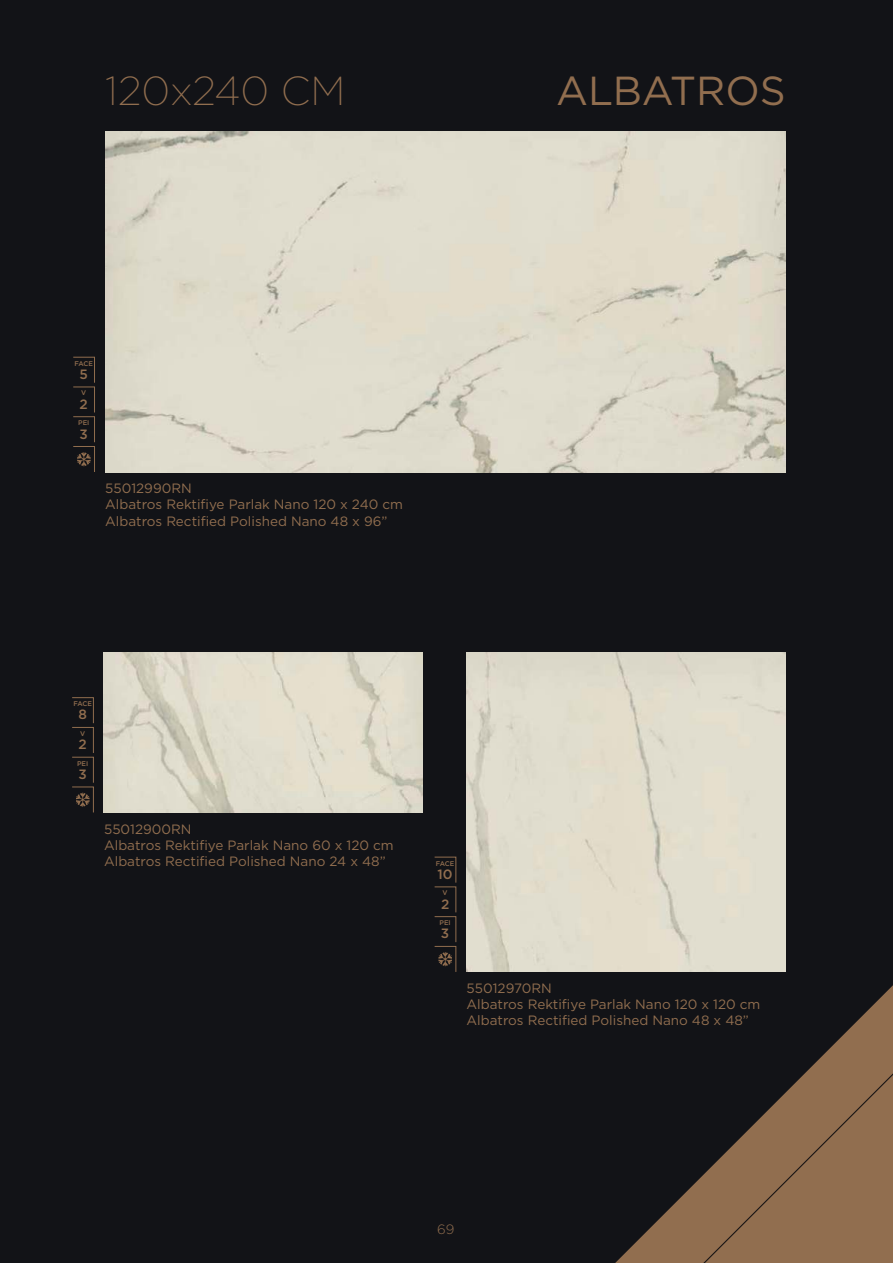
<style>
.page{position:relative;width:893px;height:1263px;background:#121317}
.page>*{position:absolute;margin:0;border:0;box-sizing:border-box;transform-origin:0 0}
.t1{font:200 40.5px "Gotham";color:#916e4f}
.t2{font:40.5px "Gotham";color:#916e4f}
.t3{font:13.5px/16.2px "Gotham";color:#916e4f}
.t4{font:500 13.5px "Gotham";color:#916e4f}
.t5{font:300 13.5px "Gotham";color:#916e4f}
.t6{font:500 6.75px "Gotham";color:#916e4f}
</style>
<div class="page">
<svg style="left:615px;top:943px;width:278px;height:320px"></svg>
<svg style="left:675px;top:1070px;width:218px;height:193px"></svg>
<svg style="left:73px;top:356px;width:22px;height:116px"></svg>
<img style="left:105px;top:132px;width:681px;height:340px">
<svg style="left:434px;top:856px;width:23px;height:116px"></svg>
<div style="left:466px;top:653px;width:319px;height:319px;background:#e1ddce"></div>
<svg style="left:72px;top:697px;width:22px;height:116px"></svg>
<img style="left:104px;top:653px;width:319px;height:159px">
<h1 class="t1" style="left:105px;top:72px;width:242px">120x240 CM</h1>
<h1 class="t2" style="left:556px;top:72px;width:231px">ALBATROS</h1>
<p class="t6" style="left:75px;top:360px;width:20px">FACE</p>
<p class="t4" style="left:80px;top:368px;width:10px">5</p>
<p class="t6" style="left:81px;top:390px;width:7px">V</p>
<p class="t4" style="left:80px;top:398px;width:10px">2</p>
<p class="t6" style="left:78px;top:420px;width:13px">PEI</p>
<p class="t4" style="left:80px;top:428px;width:10px">3</p>
<p class="t3" style="left:105px;top:481px;width:299px">55012990RN<br>Albatros Rektifiye Parlak Nano 120 x 240 cm<br>Albatros Rectified Polished Nano 48 x 96”</p>
<p class="t6" style="left:73px;top:701px;width:20px">FACE</p>
<p class="t4" style="left:78px;top:709px;width:10px">8</p>
<p class="t6" style="left:80px;top:731px;width:7px">V</p>
<p class="t4" style="left:79px;top:738px;width:10px">2</p>
<p class="t6" style="left:77px;top:760px;width:13px">PEI</p>
<p class="t4" style="left:78px;top:768px;width:10px">3</p>
<p class="t3" style="left:104px;top:822px;width:291px">55012900RN<br>Albatros Rektifiye Parlak Nano 60 x 120 cm<br>Albatros Rectified Polished Nano 24 x 48”</p>
<p class="t6" style="left:436px;top:860px;width:20px">FACE</p>
<p class="t4" style="left:437px;top:868px;width:17px">10</p>
<p class="t6" style="left:443px;top:890px;width:7px">V</p>
<p class="t4" style="left:441px;top:898px;width:10px">2</p>
<p class="t6" style="left:440px;top:920px;width:13px">PEI</p>
<p class="t4" style="left:441px;top:928px;width:10px">3</p>
<p class="t3" style="left:467px;top:981px;width:295px">55012970RN<br>Albatros Rektifiye Parlak Nano 120 x 120 cm<br>Albatros Rectified Polished Nano 48 x 48”</p>
<p class="t5" style="left:437px;top:1224px;width:19px">69</p>
</div>
